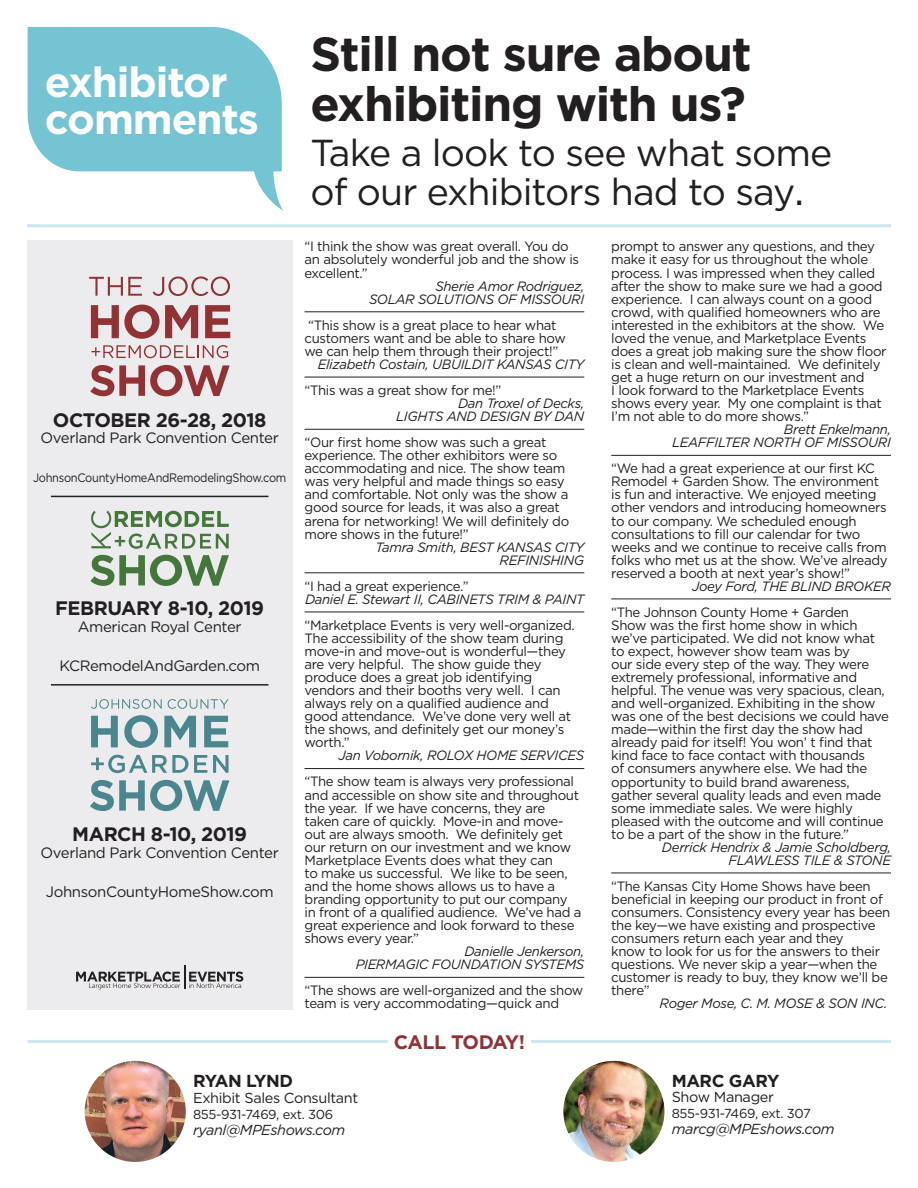
<style>
.page{position:relative;width:918px;height:1188px;background:#fff}
.page>*{position:absolute;margin:0;border:0;box-sizing:border-box;transform-origin:0 0}
.t1{font:700 48px/49.5px "Gotham";letter-spacing:-.025em;color:#231f20}
.t2{font:700 42px/37.5px "Gotham";letter-spacing:-.025em;color:#fff}
.t3{font:37.5px/39px "Gotham";letter-spacing:-.025em;color:#231f20}
.t4{font:700 19.5px "Gotham";letter-spacing:-.025em;color:#231f20}
.t5{font:700 19.5px "Gotham";letter-spacing:-.025em;color:#933235}
.t6{font:700 17.4px "Gotham";letter-spacing:-.025em;color:#231f20}
.t7{font:15px "Gotham";letter-spacing:-.025em;color:#231f20}
.t8{font:italic 14.4px "Gotham";letter-spacing:-.025em;color:#231f20}
.t9{font:14.4px "Gotham";letter-spacing:-.025em;color:#231f20}
.t10{font:13.5px/13px "Gotham";letter-spacing:-.025em;color:#231f20}
.t11{font:italic 13.5px/13px "Gotham";letter-spacing:-.025em;color:#231f20;text-align:right}
.t12{font:13.05px "Gotham";letter-spacing:-.025em;color:#231f20}
.t13{font:12.3px "Gotham";letter-spacing:-.025em;color:#231f20;scale:.9 1}
.s1{font-size:42px}
</style>
<div class="page">
<div style="left:27px;top:241px;width:265px;height:769px;background:#ececee"></div>
<svg style="left:76px;top:965px;width:167px;height:24px"></svg>
<svg style="left:89px;top:277px;width:53px;height:19px"></svg>
<svg style="left:153px;top:276px;width:77px;height:20px"></svg>
<svg style="left:91px;top:305px;width:107px;height:34px"></svg>
<svg style="left:205px;top:305px;width:25px;height:33px"></svg>
<svg style="left:91px;top:345px;width:137px;height:13px"></svg>
<svg style="left:90px;top:365px;width:140px;height:31px"></svg>
<svg style="left:91px;top:699px;width:71px;height:10px"></svg>
<svg style="left:168px;top:699px;width:61px;height:10px"></svg>
<svg style="left:91px;top:716px;width:27px;height:31px"></svg>
<svg style="left:124px;top:715px;width:34px;height:33px"></svg>
<svg style="left:164px;top:716px;width:32px;height:31px"></svg>
<svg style="left:204px;top:716px;width:24px;height:31px"></svg>
<svg style="left:91px;top:755px;width:97px;height:18px"></svg>
<svg style="left:194px;top:755px;width:13px;height:18px"></svg>
<svg style="left:213px;top:755px;width:16px;height:18px"></svg>
<svg style="left:90px;top:780px;width:139px;height:31px"></svg>
<svg style="left:91px;top:555px;width:138px;height:31px"></svg>
<svg style="left:91px;top:511px;width:138px;height:38px"></svg>
<hr style="left:51px;top:496px;width:217px;height:1px;background:#231f20">
<hr style="left:51px;top:684px;width:217px;height:2px;background:#231f20">
<svg style="left:28px;top:27px;width:255px;height:184px;fill:#74c4d4"></svg>
<hr style="left:27px;top:224px;width:864px;height:3px;background:#cee7ee">
<hr style="left:28px;top:1040px;width:863px;height:3px;background:#cee7ee">
<div style="left:388px;top:1034px;width:142px;height:15px;background:#fff"></div>
<hr style="left:305px;top:311px;width:279px;height:1px;background:#231f20">
<hr style="left:305px;top:377px;width:279px;height:1px;background:#231f20">
<hr style="left:305px;top:429px;width:279px;height:1px;background:#231f20">
<hr style="left:305px;top:572px;width:279px;height:1px;background:#231f20">
<hr style="left:305px;top:612px;width:279px;height:1px;background:#231f20">
<hr style="left:305px;top:768px;width:279px;height:1px;background:#231f20">
<hr style="left:305px;top:977px;width:279px;height:1px;background:#231f20">
<hr style="left:611px;top:455px;width:280px;height:1px;background:#231f20">
<hr style="left:611px;top:599px;width:280px;height:1px;background:#231f20">
<hr style="left:611px;top:873px;width:280px;height:1px;background:#231f20">
<img style="left:563px;top:1061px;width:101px;height:101px;border-radius:51px">
<img style="left:85px;top:1061px;width:101px;height:101px;border-radius:51px">
<h2 class="t2" style="left:45px;top:63px;width:216px">exhibitor comments</h2>
<h3 class="t4" style="left:53px;top:407px;width:215px">OCTOBER 26-28, 2018</h3>
<p class="t7" style="left:41px;top:428px;width:240px">Overland Park Convention Center</p>
<p class="t13" style="left:33px;top:470px;width:283px">JohnsonCountyHomeAndRemodelingShow.com</p>
<h3 class="t4" style="left:55px;top:595px;width:210px">FEBRUARY 8-10, 2019</h3>
<p class="t7" style="left:78px;top:617px;width:165px">American Royal Center</p>
<p class="t7" style="left:59px;top:656px;width:202px">KCRemodelAndGarden.com</p>
<h3 class="t4" style="left:72px;top:822px;width:176px">MARCH 8-10, 2019</h3>
<p class="t7" style="left:41px;top:843px;width:240px">Overland Park Convention Center</p>
<p class="t7" style="left:46px;top:882px;width:229px">JohnsonCountyHomeShow.com</p>
<h1 class="t1" style="left:310px;top:29px;width:443px">Still not sure about exhibiting with us?</h1>
<h3 class="t3" style="left:310px;top:132px;width:523px">Take a look to see what some of our exhibitors had to say<span class="s1">.</span></h3>
<p class="t10" style="left:305px;top:240px;width:276px">“I think the show was great overall. You do an absolutely wonderful job and the show is excellent.”</p>
<p class="t11" style="left:369px;top:279px;width:217px">Sherie Amor Rodriguez,<br>SOLAR SOLUTIONS OF MISSOURI</p>
<p class="t10" style="left:305px;top:318px;width:263px">“This show is a great place to hear what customers want and be able to share how we can help them through their project!”</p>
<p class="t11" style="left:318px;top:357px;width:268px">Elizabeth Costain, UBUILDIT KANSAS CITY</p>
<p class="t10" style="left:305px;top:383px;width:198px">“This was a great show for me!”</p>
<p class="t11" style="left:396px;top:396px;width:190px">Dan Troxel of Decks,<br>LIGHTS AND DESIGN BY DAN</p>
<p class="t10" style="left:305px;top:436px;width:266px">“Our first home show was such a great experience. The other exhibitors were so accommodating and nice. The show team was very helpful and made things so easy and comfortable. Not only was the show a good source for leads, it was also a great arena for networking! We will definitely do more shows in the future!”</p>
<p class="t11" style="left:376px;top:540px;width:210px">Tamra Smith, BEST KANSAS CITY<br>REFINISHING</p>
<p class="t10" style="left:305px;top:579px;width:165px">“I had a great experience.”</p>
<p class="t11" style="left:305px;top:592px;width:281px">Daniel E. Stewart II, CABINETS TRIM &amp; PAINT</p>
<p class="t10" style="left:305px;top:618px;width:272px">“Marketplace Events is very well-organized.<br>The accessibility of the show team during move-in and move-out is wonderful—they are very helpful. The show guide they produce does a great job identifying vendors and their booths very well. I can always rely on a qualified audience and good attendance. We’ve done very well at the shows, and definitely get our money’s worth.”</p>
<p class="t11" style="left:338px;top:749px;width:247px">Jan Vobornik, ROLOX HOME SERVICES</p>
<p class="t10" style="left:305px;top:775px;width:278px">“The show team is always very professional and accessible on show site and throughout the year. If we have concerns, they are taken care of quickly. Move-in and move&shy;out are always smooth. We definitely get our return on our investment and we know Marketplace Events does what they can<br>to make us successful. We like to be seen, and the home shows allows us to have a branding opportunity to put our company in front of a qualified audience. We’ve had a great experience and look forward to these shows every year.”</p>
<p class="t11" style="left:356px;top:945px;width:230px">Danielle Jenkerson,<br>PIERMAGIC FOUNDATION SYSTEMS</p>
<p class="t10" style="left:305px;top:984px;width:280px">“The shows are well-organized and the show team is very accommodating—quick and</p>
<h3 class="t5" style="left:394px;top:1029px;width:133px">CALL TODAY!</h3>
<p class="t10" style="left:611px;top:240px;width:277px">prompt to answer any questions, and they make it easy for us throughout the whole process. I was impressed when they called after the show to make sure we had a good experience. I can always count on a good crowd, with qualified homeowners who are interested in the exhibitors at the show. We loved the venue, and Marketplace Events does a great job making sure the show floor is clean and well-maintained. We definitely get a huge return on our investment and<br>I look forward to the Marketplace Events shows every year. My one complaint is that I’m not able to do more shows.”</p>
<p class="t11" style="left:672px;top:423px;width:220px">Brett Enkelmann,<br>LEAFFILTER NORTH OF MISSOURI</p>
<p class="t10" style="left:611px;top:462px;width:278px">“We had a great experience at our first KC Remodel + Garden Show. The environment is fun and interactive. We enjoyed meeting other vendors and introducing homeowners to our company. We scheduled enough consultations to fill our calendar for two weeks and we continue to receive calls from folks who met us at the show. We’ve already reserved a booth at next year’s show!”</p>
<p class="t11" style="left:692px;top:579px;width:200px">Joey Ford, THE BLIND BROKER</p>
<p class="t10" style="left:611px;top:605px;width:279px">“The Johnson County Home + Garden<br>Show was the first home show in which we’ve participated. We did not know what to expect, however show team was by<br>our side every step of the way. They were extremely professional, informative and helpful. The venue was very spacious, clean, and well-organized. Exhibiting in the show was one of the best decisions we could have made—within the first day the show had already paid for itself! You won’ t find that kind face to face contact with thousands<br>of consumers anywhere else. We had the opportunity to build brand awareness, gather several quality leads and even made some immediate sales. We were highly pleased with the outcome and will continue to be a part of the show in the future.”</p>
<p class="t11" style="left:662px;top:840px;width:231px">Derrick Hendrix &amp; Jamie Scholdberg,<br>FLAWLESS TILE &amp; STONE</p>
<p class="t10" style="left:611px;top:879px;width:281px">“The Kansas City Home Shows have been beneficial in keeping our product in front of consumers. Consistency every year has been the key—we have existing and prospective consumers return each year and they<br>know to look for us for the answers to their questions. We never skip a year—when the customer is ready to buy, they know we’ll be there”</p>
<p class="t11" style="left:660px;top:997px;width:229px">Roger Mose, C. M. MOSE &amp; SON INC.</p>
<p class="t6" style="left:193px;top:1070px;width:102px">RYAN LYND</p>
<p class="t9" style="left:193px;top:1089px;width:167px">Exhibit Sales Consultant</p>
<p class="t12" style="left:193px;top:1106px;width:142px">855-931-7469, ext. 306</p>
<p class="t8" style="left:193px;top:1121px;width:154px">ryanl@MPEshows.com</p>
<p class="t6" style="left:672px;top:1069px;width:109px">MARC GARY</p>
<p class="t9" style="left:672px;top:1088px;width:104px">Show Manager</p>
<p class="t12" style="left:672px;top:1105px;width:141px">855-931-7469, ext. 307</p>
<p class="t8" style="left:672px;top:1120px;width:164px">marcg@MPEshows.com</p>
</div>
